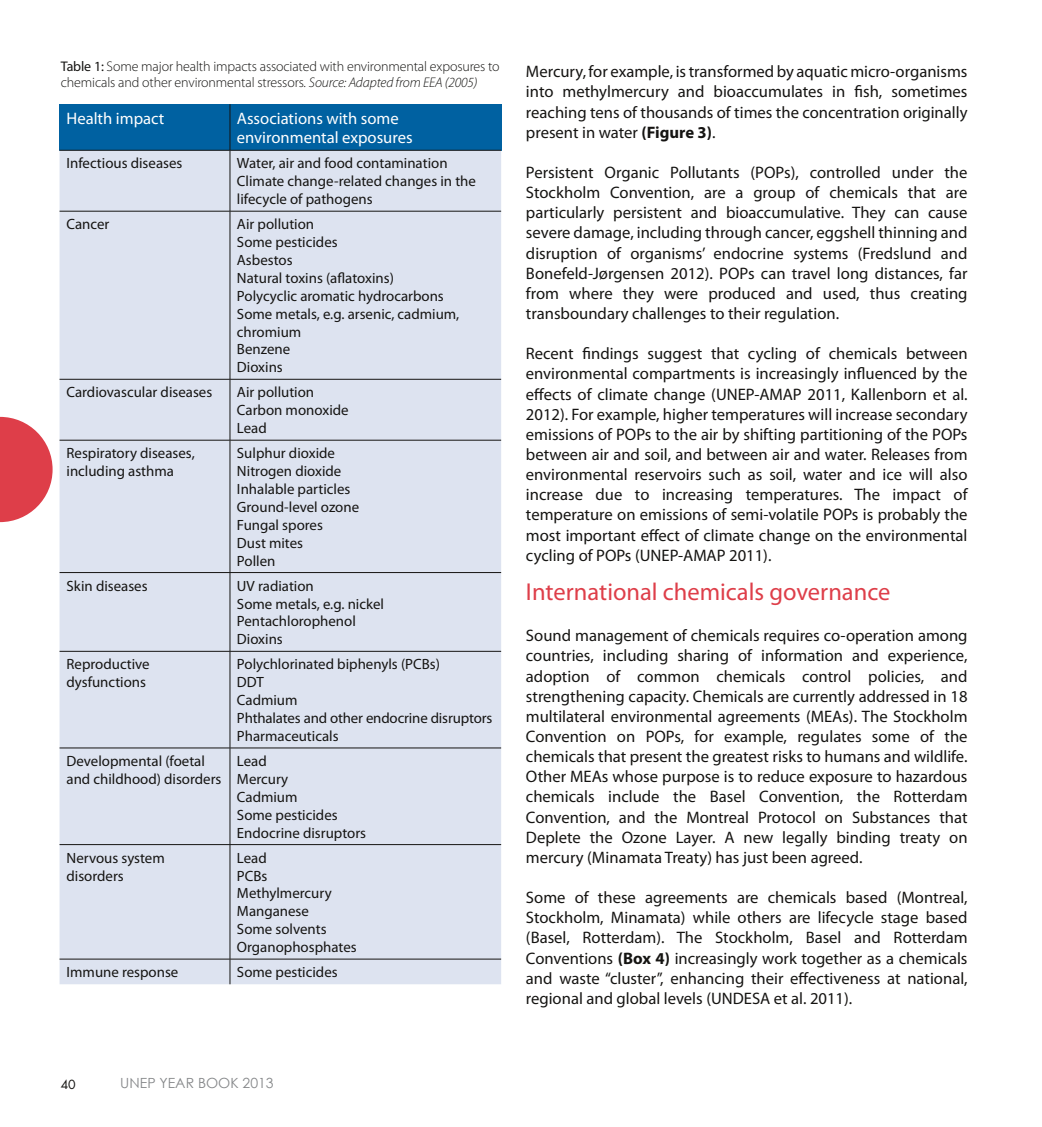
<style>
.page{position:relative;width:1042px;height:1127px;background:#fff}
.page>*{position:absolute;margin:0;border:0;box-sizing:border-box;transform-origin:0 0}
.t1{font:24.5px "Myriad Pro";color:#de3e49}
.t2{font:16.62px/20.1px "Myriad Pro";color:#151412;text-align:justify}
.t3{font:16.62px/19.2px "Myriad Pro";color:#fff}
.t4{font:14.88px/17.8px "Myriad Pro";color:#151412}
.t5{font:300 14px/15.8px "Myriad Pro";letter-spacing:-.01em;color:#151412}
.t6{font:14px "Century Gothic";color:#858789}
.t7{font:12.25px "Futura";color:#151412}
.s1{font-weight:400}
.s2{font-style:italic}
.s3{font-weight:700}
</style>
<div class="page">
<svg style="left:0;top:417px;width:53px;height:105px"></svg>
<div style="left:60px;top:104px;width:170px;height:46px;background:#0061a1"></div>
<div style="left:230px;top:104px;width:271px;height:46px;background:#0061a1"></div>
<div style="left:60px;top:151px;width:441px;height:832px;background:#dde3f0"></div>
<hr style="left:230px;top:104px;width:1px;height:46px;background:#151412">
<hr style="left:60px;top:150px;width:170px;height:1px;background:#151412">
<hr style="left:230px;top:150px;width:271px;height:1px;background:#151412">
<hr style="left:230px;top:150px;width:1px;height:61px;background:#151412">
<hr style="left:60px;top:211px;width:170px;height:1px;background:#151412">
<hr style="left:230px;top:211px;width:271px;height:1px;background:#151412">
<hr style="left:230px;top:211px;width:1px;height:168px;background:#151412">
<hr style="left:60px;top:379px;width:170px;height:1px;background:#151412">
<hr style="left:230px;top:379px;width:271px;height:1px;background:#151412">
<hr style="left:230px;top:379px;width:1px;height:61px;background:#151412">
<hr style="left:60px;top:440px;width:170px;height:1px;background:#151412">
<hr style="left:230px;top:440px;width:271px;height:1px;background:#151412">
<hr style="left:230px;top:440px;width:1px;height:132px;background:#151412">
<hr style="left:60px;top:572px;width:170px;height:1px;background:#151412">
<hr style="left:230px;top:572px;width:271px;height:1px;background:#151412">
<hr style="left:230px;top:572px;width:1px;height:79px;background:#151412">
<hr style="left:60px;top:650px;width:170px;height:1px;background:#151412">
<hr style="left:230px;top:650px;width:271px;height:1px;background:#151412">
<hr style="left:230px;top:651px;width:1px;height:96px;background:#151412">
<hr style="left:60px;top:747px;width:170px;height:1px;background:#151412">
<hr style="left:230px;top:747px;width:271px;height:1px;background:#151412">
<hr style="left:230px;top:748px;width:1px;height:96px;background:#151412">
<hr style="left:60px;top:844px;width:170px;height:1px;background:#151412">
<hr style="left:230px;top:844px;width:271px;height:1px;background:#151412">
<hr style="left:230px;top:844px;width:1px;height:114px;background:#151412">
<hr style="left:60px;top:958px;width:170px;height:1px;background:#151412">
<hr style="left:230px;top:958px;width:271px;height:1px;background:#151412">
<svg style="left:230px;top:959px;width:1px;height:24px"></svg>
<p class="t5" style="left:61px;top:58px;width:440px"><span class="s1">Table 1:</span> Some major health impacts associated with environmental exposures to chemicals and other environmental stressors. <span class="s2">Source: Adapted from EEA (2005)</span></p>
<p class="t2" style="left:526px;top:61px;width:443px">Mercury, for example, is transformed by aquatic micro-organisms into methylmercury and bioaccumulates in fish, sometimes reaching tens of thousands of times the concentration originally present in water <span class="s3">(Figure 3)</span>.</p>
<p class="t2" style="left:526px;top:162px;width:443px">Persistent Organic Pollutants (POPs), controlled under the Stockholm Convention, are a group of chemicals that are particularly persistent and bioaccumulative. They can cause severe damage, including through cancer, eggshell thinning and disruption of organisms’ endocrine systems (Fredslund and Bonefeld-Jørgensen 2012). POPs can travel long distances, far from where they were produced and used, thus creating transboundary challenges to their regulation.</p>
<p class="t2" style="left:526px;top:343px;width:443px">Recent findings suggest that cycling of chemicals between environmental compartments is increasingly influenced by the effects of climate change (UNEP-AMAP 2011, Kallenborn et al.<br>2012). For example, higher temperatures will increase secondary emissions of POPs to the air by shifting partitioning of the POPs between air and soil, and between air and water. Releases from environmental reservoirs such as soil, water and ice will also increase due to increasing temperatures. The impact of temperature on emissions of semi-volatile POPs is probably the most important effect of climate change on the environmental cycling of POPs (UNEP-AMAP 2011).</p>
<h1 class="t1" style="left:526px;top:577px;width:366px">International chemicals governance</h1>
<p class="t2" style="left:526px;top:625px;width:443px">Sound management of chemicals requires co-operation among countries, including sharing of information and experience, adoption of common chemicals control policies, and strengthening capacity. Chemicals are currently addressed in 18 multilateral environmental agreements (MEAs). The Stockholm Convention on POPs, for example, regulates some of the chemicals that present the greatest risks to humans and wildlife.<br>Other MEAs whose purpose is to reduce exposure to hazardous chemicals include the Basel Convention, the Rotterdam Convention, and the Montreal Protocol on Substances that Deplete the Ozone Layer. A new legally binding treaty on mercury (Minamata Treaty) has just been agreed.</p>
<p class="t2" style="left:526px;top:886px;width:443px">Some of these agreements are chemicals based (Montreal, Stockholm, Minamata) while others are lifecycle stage based (Basel, Rotterdam). The Stockholm, Basel and Rotterdam Conventions <span class="s3">(Box 4)</span> increasingly work together as a chemicals and waste “cluster”, enhancing their effectiveness at national, regional and global levels (UNDESA et al. 2011).</p>
<p class="t3" style="left:67px;top:108px;width:99px">Health impact</p>
<p class="t3" style="left:237px;top:108px;width:177px">Associations with some environmental exposures</p>
<p class="t4" style="left:67px;top:154px;width:117px">Infectious diseases</p>
<p class="t4" style="left:237px;top:154px;width:240px">Water, air and food contamination<br>Climate change-related changes in the lifecycle of pathogens</p>
<p class="t4" style="left:67px;top:215px;width:44px">Cancer</p>
<p class="t4" style="left:237px;top:215px;width:224px">Air pollution<br>Some pesticides<br>Asbestos<br>Natural toxins (aflatoxins)<br>Polycyclic aromatic hydrocarbons<br>Some metals, e.g. arsenic, cadmium, chromium<br>Benzene<br>Dioxins</p>
<p class="t4" style="left:67px;top:383px;width:147px">Cardiovascular diseases</p>
<p class="t4" style="left:237px;top:383px;width:113px">Air pollution<br>Carbon monoxide<br>Lead</p>
<p class="t4" style="left:67px;top:444px;width:130px">Respiratory diseases, including asthma</p>
<p class="t4" style="left:237px;top:444px;width:124px">Sulphur dioxide<br>Nitrogen dioxide<br>Inhalable particles<br>Ground-level ozone<br>Fungal spores<br>Dust mites<br>Pollen</p>
<p class="t4" style="left:67px;top:576px;width:83px">Skin diseases</p>
<p class="t4" style="left:237px;top:576px;width:149px">UV radiation<br>Some metals, e.g. nickel<br>Pentachlorophenol<br>Dioxins</p>
<p class="t4" style="left:67px;top:655px;width:85px">Reproductive dysfunctions</p>
<p class="t4" style="left:237px;top:655px;width:257px">Polychlorinated biphenyls (PCBs)<br>DDT<br>Cadmium<br>Phthalates and other endocrine disruptors<br>Pharmaceuticals</p>
<p class="t4" style="left:67px;top:751px;width:156px">Developmental (foetal and childhood) disorders</p>
<p class="t4" style="left:237px;top:751px;width:131px">Lead<br>Mercury<br>Cadmium<br>Some pesticides<br>Endocrine disruptors</p>
<p class="t4" style="left:67px;top:848px;width:100px">Nervous system disorders</p>
<p class="t4" style="left:237px;top:848px;width:121px">Lead<br>PCBs<br>Methylmercury<br>Manganese<br>Some solvents<br>Organophosphates</p>
<p class="t4" style="left:67px;top:962px;width:113px">Immune response</p>
<p class="t4" style="left:237px;top:962px;width:102px">Some pesticides</p>
<p class="t7" style="left:61px;top:1076px;width:17px">40</p>
<p class="t6" style="left:120px;top:1074px;width:155px">UNEP YEAR BOOK 2013</p>
</div>
